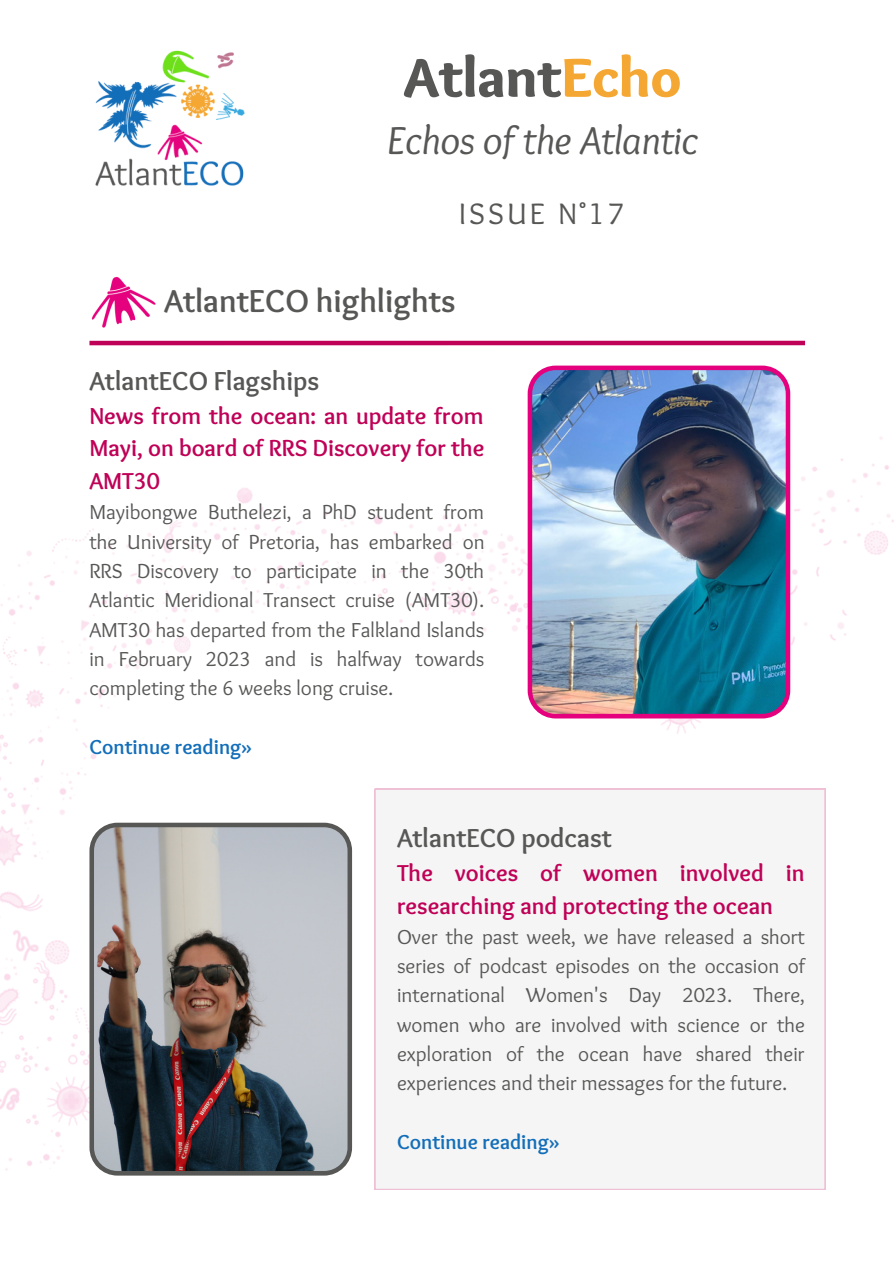
<style>
.page{position:relative;width:894px;height:1264px;background:#fff}
.page>*{position:absolute;margin:0;border:0;box-sizing:border-box;transform-origin:0 0}
.t1{font:900 57px "Overlock";color:#575756}
.t2{font:italic 40.5px "Overlock";color:#575756}
.t3{font:700 33px "Overlock";color:#575756}
.t4{font:30.75px "Overlock";letter-spacing:.1em;color:#575756}
.t5{font:700 27px "Overlock";color:#575756}
.t6{font:700 24px/32.7px "Overlock";color:#bf0257;text-align:justify}
.t7{font:21px/29.2px "Overlock";color:#575756;text-align:justify}
.t8{font:700 21px "Overlock";color:#136eb9}
.s1{color:#f5a733}
</style>
<div class="page">
<img style="left:0;top:340px;width:893px;height:850px">
<img style="left:95px;top:50px;width:150px;height:136px">
<hr style="left:89px;top:341px;width:715px;height:4px;background:#bf0257">
<img style="left:91px;top:276px;width:65px;height:52px">
<img style="left:527px;top:365px;width:263px;height:353px">
<svg style="left:89px;top:822px;width:263px;height:353px;background:#8a898b"></svg>
<div style="left:374px;top:788px;width:451px;height:401px;background:#f5f5f5"></div>
<h1 class="t1" style="left:403px;top:42px;width:279px">Atlant<span class="s1">Echo</span></h1>
<h2 class="t2" style="left:386px;top:115px;width:313px">Echos of the Atlantic</h2>
<h3 class="t4" style="left:459px;top:194px;width:166px">ISSUE N˚17</h3>
<h3 class="t3" style="left:164px;top:279px;width:293px">AtlantECO highlights</h3>
<p class="t5" style="left:89px;top:364px;width:231px">AtlantECO Flagships</p>
<p class="t6" style="left:89px;top:399px;width:396px">News from the ocean: an update from Mayi, on board of RRS Discovery for the AMT30</p>
<p class="t7" style="left:89px;top:497px;width:396px">Mayibongwe Buthelezi, a PhD student from the University of Pretoria, has embarked on RRS Discovery to participate in the 30th Atlantic Meridional Transect cruise (AMT30).<br>AMT30 has departed from the Falkland Islands in February 2023 and is halfway towards completing the 6 weeks long cruise.</p>
<p class="t8" style="left:89px;top:733px;width:164px">Continue reading»</p>
<p class="t5" style="left:397px;top:821px;width:216px">AtlantECO podcast</p>
<p class="t6" style="left:397px;top:856px;width:409px">The voices of women involved in researching and protecting the ocean</p>
<p class="t7" style="left:397px;top:921px;width:409px">Over the past week, we have released a short series of podcast episodes on the occasion of international Women's Day 2023. There, women who are involved with science or the exploration of the ocean have shared their experiences and their messages for the future.</p>
<p class="t8" style="left:397px;top:1128px;width:164px">Continue reading»</p>
</div>
